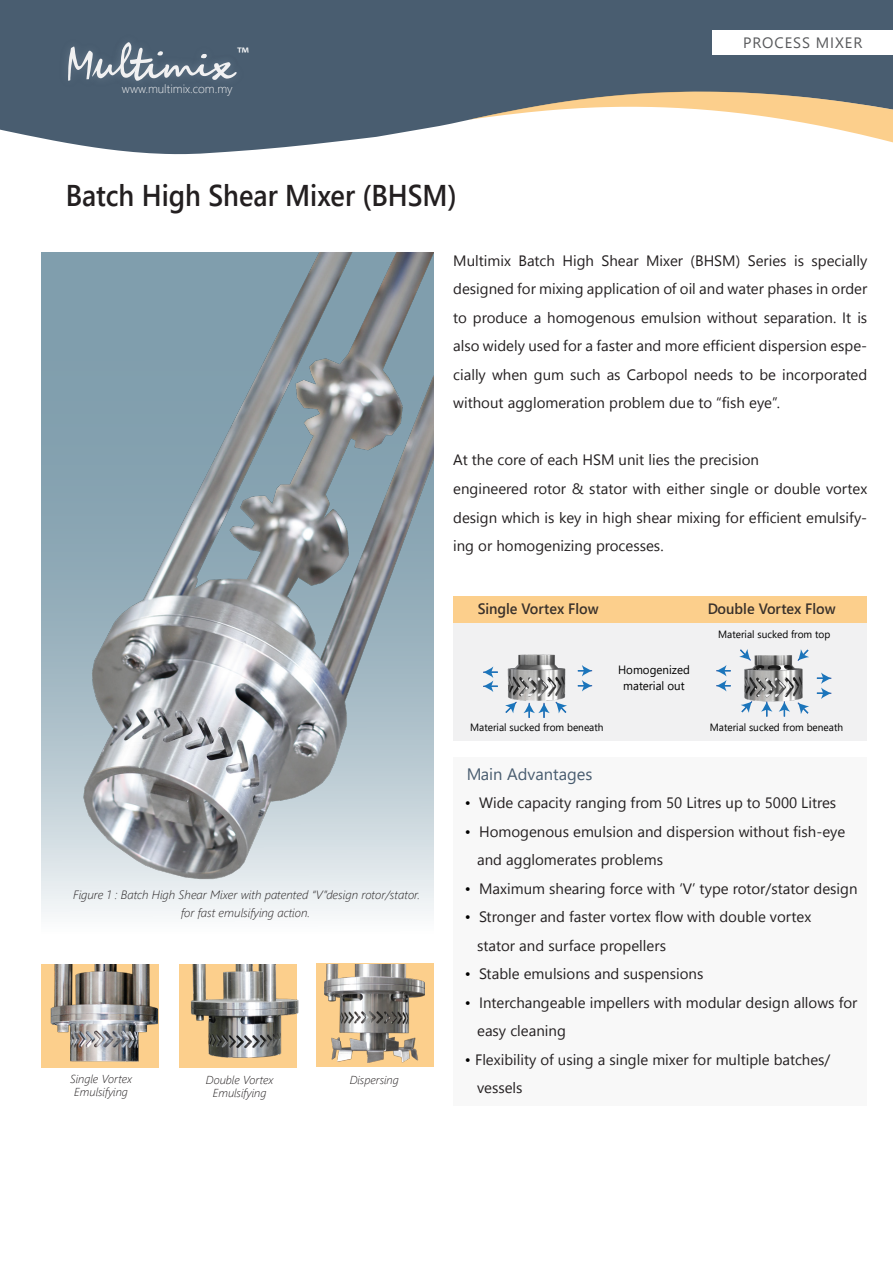
<style>
.page{position:relative;width:893px;height:1263px;background:#fff}
.page>*{position:absolute;margin:0;border:0;box-sizing:border-box;transform-origin:0 0}
.t1{font:600 30px "Segoe UI";color:#231f20;scale:.9 1}
.t2{font:18.45px "Myriad Pro";color:#fff;scale:1.06 1}
.t3{font:16.5px "Segoe UI";color:#354b60}
.t4{font:15px "Segoe UI Symbol";color:#231f20}
.t5{font:600 15px "Segoe UI";color:#231f20;scale:.96 1}
.t6{font:15px "Segoe UI Symbol";color:#000}
.t7{font:15px "Segoe UI";letter-spacing:.06em;color:#58595b}
.t8{font:italic 300 12px/18px "Segoe UI";color:#231f20;text-align:center}
.t9{font:12px/16.5px "Segoe UI";color:#000;text-align:center;scale:.96 1}
.t10{font:300 12px "Segoe UI";color:#f1f1f2}
.t11{font:italic 300 11.55px/13.2px "Segoe UI";color:#231f20;text-align:center}
.t12{font:10.5px "Segoe UI";color:#000;scale:.96 1}
.s1{color:#231f20}
</style>
<div class="page">
<div style="left:453px;top:758px;width:413px;height:348px;background:#f8f8f8"></div>
<svg style="left:0;top:0;width:893px;height:154px;background:#5b6d7e"></svg>
<svg style="left:468px;top:92px;width:425px;height:51px"></svg>
<div style="left:55px;top:17px;width:51px;height:77px;background:#495d70"></div>
<img style="left:79px;top:29px;width:65px;height:62px">
<img style="left:108px;top:35px;width:9px;height:56px">
<img style="left:117px;top:35px;width:49px;height:59px">
<img style="left:135px;top:81px;width:16px;height:10px">
<img style="left:151px;top:81px;width:48px;height:10px">
<img style="left:186px;top:41px;width:57px;height:48px">
<img style="left:199px;top:50px;width:50px;height:43px">
<svg style="left:68px;top:42px;width:169px;height:39px"></svg>
<div style="left:712px;top:30px;width:181px;height:25px;background:#fff"></div>
<div style="left:316px;top:963px;width:117px;height:103px;background:#fccf8c"></div>
<img style="left:324px;top:964px;width:101px;height:99px">
<div style="left:42px;top:964px;width:117px;height:103px;background:#fccf8c"></div>
<div style="left:180px;top:964px;width:117px;height:103px;background:#fccf8c"></div>
<img style="left:179px;top:964px;width:120px;height:98px">
<img style="left:41px;top:965px;width:118px;height:99px">
<img style="left:41px;top:252px;width:392px;height:662px">
<div style="left:453px;top:623px;width:413px;height:118px;background:#f1f1f2"></div>
<img style="left:507px;top:654px;width:86px;height:49px">
<svg style="left:523px;top:703px;width:27px;height:15px"></svg>
<svg style="left:578px;top:665px;width:14px;height:26px"></svg>
<svg style="left:556px;top:702px;width:12px;height:11px"></svg>
<svg style="left:716px;top:667px;width:8px;height:23px"></svg>
<svg style="left:779px;top:704px;width:11px;height:12px"></svg>
<svg style="left:761px;top:704px;width:11px;height:12px"></svg>
<svg style="left:741px;top:704px;width:10px;height:9px"></svg>
<svg style="left:798px;top:704px;width:11px;height:10px"></svg>
<div style="left:453px;top:597px;width:413px;height:26px;background:#fccf8c"></div>
<img style="left:724px;top:649px;width:108px;height:55px">
<svg style="left:483px;top:666px;width:15px;height:26px"></svg>
<svg style="left:505px;top:702px;width:11px;height:11px"></svg>
<p class="t2" style="left:237px;top:43px;width:13px">™</p>
<p class="t10" style="left:122px;top:78px;width:112px">www.multimix.com.my</p>
<h1 class="t1" style="left:66px;top:167px;width:436px">Batch High Shear Mixer (BHSM)</h1>
<p class="t7" style="left:743px;top:29px;width:121px">PROCESS MIXER</p>
<p class="t4" style="left:467px;top:252px;width:19px">◆●▼</p>
<p class="t4" style="left:780px;top:252px;width:39px">▲ ▲ ▲</p>
<p class="t4" style="left:612px;top:280px;width:105px">● ▼□■ □ □● ■</p>
<p class="t4" style="left:792px;top:280px;width:50px">▲ ▲ ■ □</p>
<p class="t4" style="left:556px;top:309px;width:81px">□ □ ■□◆▲</p>
<p class="t4" style="left:662px;top:309px;width:41px">◆●▲ □■</p>
<p class="t4" style="left:722px;top:309px;width:50px">▼ □◆▼ ▲</p>
<p class="t4" style="left:807px;top:309px;width:62px">▼□■ ▼ ▲</p>
<p class="t4" style="left:461px;top:337px;width:20px">●▲□</p>
<p class="t4" style="left:514px;top:337px;width:31px">● ◆▲</p>
<p class="t4" style="left:568px;top:337px;width:54px">□ ▲▼</p>
<p class="t4" style="left:742px;top:337px;width:37px">■▼ ▲</p>
<p class="t4" style="left:800px;top:337px;width:46px">▲□■ ▲</p>
<p class="t4" style="left:658px;top:366px;width:46px">□ □● ■</p>
<p class="t4" style="left:727px;top:366px;width:28px">▲ ▼□</p>
<p class="t4" style="left:786px;top:366px;width:66px">■□□▼</p>
<p class="t4" style="left:468px;top:394px;width:37px">▼ □◆▼</p>
<p class="t4" style="left:579px;top:394px;width:67px">▼□■ □ ●</p>
<p class="t4" style="left:678px;top:394px;width:60px">◆ ▼□ ▲</p>
<p class="t4" style="left:582px;top:451px;width:98px">★ ◆■▼ ● ▲ ▼</p>
<p class="t4" style="left:732px;top:451px;width:29px">▲□■</p>
<p class="t4" style="left:538px;top:480px;width:24px">□▼□</p>
<p class="t4" style="left:589px;top:480px;width:34px">▲▼ ▼□</p>
<p class="t4" style="left:710px;top:480px;width:55px">▲■ ● □</p>
<p class="t4" style="left:783px;top:480px;width:71px">□◆ ● ❖□ ▼</p>
<p class="t4" style="left:827px;top:508px;width:20px">◆●▲</p>
<p class="t4" style="left:457px;top:537px;width:128px">■ □ □□ ■■</p>
<p class="t4" style="left:610px;top:537px;width:52px">□ ▲▲▲</p>
<p class="t5" style="left:477px;top:594px;width:128px">Single Vortex Flow</p>
<p class="t5" style="left:707px;top:594px;width:135px">Double Vortex Flow</p>
<p class="t9" style="left:618px;top:660px;width:76px">Homogenized material out</p>
<p class="t12" style="left:718px;top:625px;width:118px">Material sucked from top</p>
<p class="t12" style="left:470px;top:718px;width:140px">Material sucked from beneath</p>
<p class="t12" style="left:710px;top:718px;width:140px">Material sucked from beneath</p>
<p class="t8" style="left:73px;top:883px;width:349px">Figure 1 : Batch High Shear Mixer with patented “V”design rotor/stator. for fast emulsifying action.</p>
<p class="t11" style="left:70px;top:1070px;width:63px">Single Vortex<br>Emulsifying</p>
<p class="t11" style="left:206px;top:1071px;width:69px">Double Vortex<br>Emulsifying</p>
<p class="t11" style="left:350px;top:1071px;width:51px">Dispersing</p>
<p class="t3" style="left:466px;top:759px;width:128px">Main Advantages</p>
<p class="t6" style="left:465px;top:794px;width:8px">•</p>
<p class="t4" style="left:559px;top:794px;width:60px">▼ ■ ■</p>
<p class="t4" style="left:697px;top:794px;width:65px">▼ ▲ ◆ ▼□</p>
<p class="t6" style="left:465px;top:823px;width:106px">• <span class="s1">★□ □ ■□◆▲</span></p>
<p class="t4" style="left:594px;top:823px;width:61px">◆●▲ □■ ■</p>
<p class="t4" style="left:679px;top:823px;width:130px">▲ ▲□■ ▼ □◆▼ ▲</p>
<p class="t4" style="left:485px;top:851px;width:10px">■</p>
<p class="t4" style="left:578px;top:851px;width:60px">▼▲ □●</p>
<p class="t6" style="left:465px;top:880px;width:8px">•</p>
<p class="t4" style="left:738px;top:880px;width:68px">□▼□ ▲▼ ▼□</p>
<p class="t6" style="left:465px;top:908px;width:51px">• <span class="s1">▼ □■</span></p>
<p class="t4" style="left:548px;top:908px;width:90px">■ ▲▼ ❖□ ▼</p>
<p class="t4" style="left:702px;top:908px;width:96px">▼ □◆ ● ❖□ ▼</p>
<p class="t4" style="left:477px;top:937px;width:88px">▲▼ ▼□ ■ ▲◆</p>
<p class="t4" style="left:614px;top:937px;width:54px">□ ●●▲</p>
<p class="t6" style="left:465px;top:965px;width:48px">• <span class="s1">▼ ●</span></p>
<p class="t4" style="left:544px;top:965px;width:160px">◆●▲ □■▲ ■ ▲◆▲ ■▲ □■▲</p>
<p class="t6" style="left:465px;top:994px;width:33px">• <span class="s1">■▼</span></p>
<p class="t4" style="left:623px;top:994px;width:52px">●● ▲ ▼</p>
<p class="t4" style="left:699px;top:994px;width:31px">□ ◆●</p>
<p class="t4" style="left:762px;top:994px;width:91px">▲ ■ ●●□ ▲ □</p>
<p class="t4" style="left:493px;top:1022px;width:66px">▲ ● ■■</p>
<p class="t4" style="left:517px;top:1051px;width:70px">●▼ □ ◆▲■</p>
<p class="t4" style="left:609px;top:1051px;width:32px">▲■ ●</p>
<p class="t4" style="left:698px;top:1051px;width:66px">□ ◆●▼ ●</p>
<p class="t4" style="left:477px;top:1079px;width:47px">❖ ▲▲ ●▲</p>
</div>
